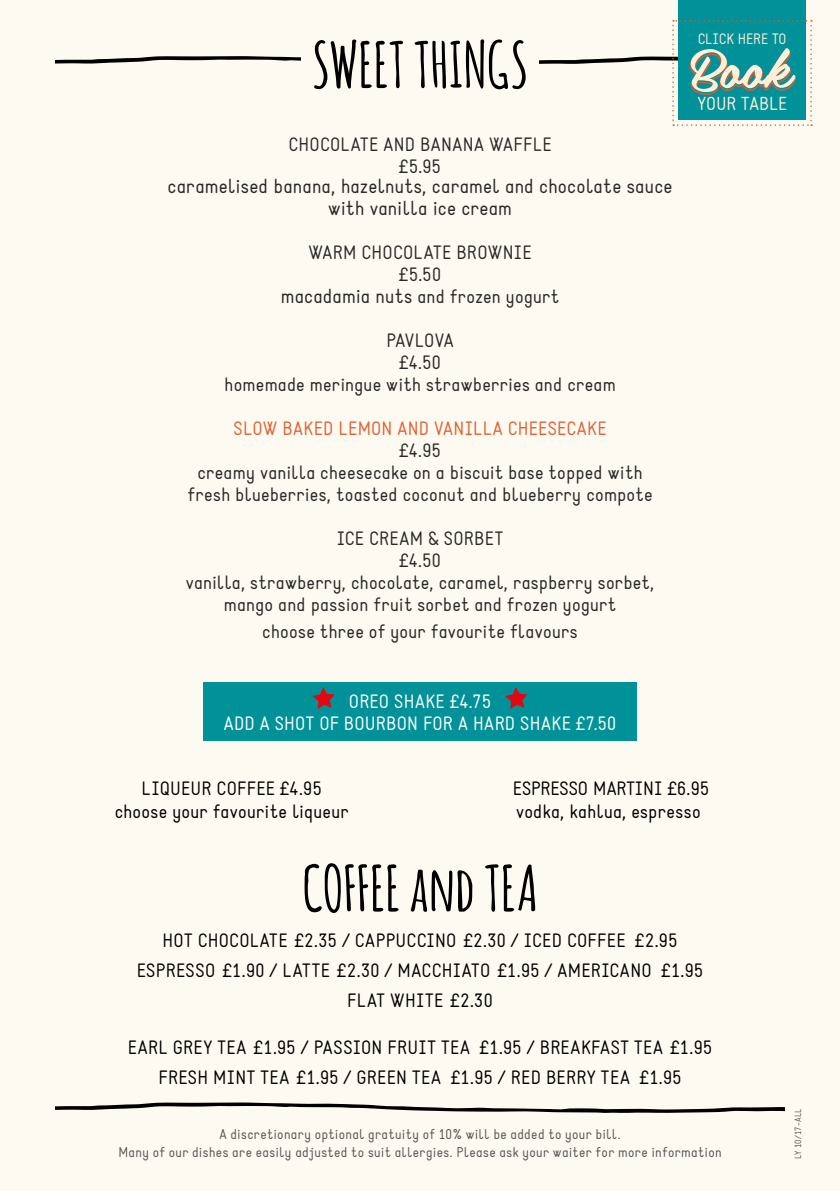
<style>
.page{position:relative;width:840px;height:1191px;background:#fff}
.page>*{position:absolute;margin:0;border:0;box-sizing:border-box;transform-origin:0 0}
.t1{font:700 62px "Amatic";letter-spacing:.02em;color:#000}
.t2{font:53.2px "Belinda";color:#ffeed8}
.t3{font:20px/22px "Static";letter-spacing:.01em;color:#282827;text-align:center}
.t4{font:19px/22px "Static";letter-spacing:.015em;color:#282827;text-align:center}
.t5{font:19px/30px "Static";letter-spacing:.02em;color:#000;text-align:center}
.t6{font:19px/22px "Static";letter-spacing:.02em;color:#fff;text-align:center}
.t7{font:19px "Static";letter-spacing:.025em;color:#e16133}
.t8{font:18.4px "Static";color:#ffefdb}
.t9{font:14.8px "Static";color:#ffefdb}
.t10{font:14px/18px "Static";letter-spacing:.025em;color:#575756;text-align:center}
.t11{font:9px "Static";letter-spacing:.025em;color:#575756}
.s1{font-size:20px}
</style>
<div class="page">
<div style="left:0;top:0;width:839px;height:1191px;background:#fcfaf1"></div>
<div style="left:203px;top:682px;width:433px;height:59px;background:#009298"></div>
<svg style="left:312px;top:687px;width:22px;height:22px"></svg>
<svg style="left:505px;top:687px;width:22px;height:22px"></svg>
<svg style="left:55px;top:56px;width:245px;height:8px"></svg>
<svg style="left:55px;top:1102px;width:729px;height:10px"></svg>
<div style="left:678px;top:0;width:127px;height:120px;background:#009298"></div>
<svg style="left:539px;top:20px;width:272px;height:106px"></svg>
<h1 class="t1" style="left:313px;top:21px;width:215px">SWEET THINGS</h1>
<p class="t4" style="left:288px;top:133px;width:264px">CHOCOLATE AND BANANA WAFFLE £5.95</p>
<p class="t3" style="left:167px;top:175px;width:506px">caramelised banana, hazelnuts, caramel and chocolate sauce with vanilla ice cream</p>
<p class="t4" style="left:281px;top:241px;width:280px">WARM CHOCOLATE BROWNIE<br>£5.50<br><span class="s1">macadamia nuts</span> and frozen yogurt</p>
<p class="t4" style="left:224px;top:329px;width:392px">PAVLOVA<br>£4.50<br>homemade meringue with strawberries and cream</p>
<p class="t7" style="left:233px;top:416px;width:374px">SLOW BAKED LEMON AND VANILLA CHEESECAKE</p>
<p class="t4" style="left:187px;top:439px;width:466px">£4.95<br>creamy vanilla cheesecake on a biscuit base topped with fresh blueberries, toasted coconut and blueberry compote</p>
<p class="t4" style="left:186px;top:527px;width:469px">ICE CREAM &amp; SORBET<br>£4.50<br>vanilla, strawberry, chocolate, caramel, raspberry sorbet, mango and passion fruit sorbet and frozen yogurt</p>
<p class="t4" style="left:262px;top:621px;width:317px">choose three of your favourite flavours</p>
<p class="t9" style="left:697px;top:30px;width:90px">CLICK HERE TO</p>
<h2 class="t2" style="left:690px;top:24px;width:101px">Book</h2>
<p class="t8" style="left:697px;top:92px;width:91px">YOUR TABLE</p>
<p class="t6" style="left:223px;top:690px;width:394px">OREO SHAKE £4.75<br>ADD A SHOT OF BOURBON FOR A HARD SHAKE £7.50</p>
<p class="t5" style="left:115px;top:778px;width:235px;line-height:22.8px">LIQUEUR COFFEE £4.95 choose your favourite liqueur</p>
<p class="t5" style="left:512px;top:778px;width:197px;line-height:22.8px;text-align:left">ESPRESSO MARTINI £6.95 vodka, kahlua, espresso</p>
<h1 class="t1" style="left:303px;top:844px;width:235px">COFFEE and TEA</h1>
<p class="t5" style="left:137px;top:926px;width:567px">HOT CHOCOLATE £2.35 / CAPPUCCINO £2.30 / ICED COFFEE £2.95<br>ESPRESSO £1.90 / LATTE £2.30 / MACCHIATO £1.95 / AMERICANO £1.95<br>FLAT WHITE £2.30</p>
<p class="t5" style="left:128px;top:1033px;width:585px">EARL GREY TEA £1.95 / PASSION FRUIT TEA £1.95 / BREAKFAST TEA £1.95<br>FRESH MINT TEA £1.95 / GREEN TEA £1.95 / RED BERRY TEA £1.95</p>
<p class="t10" style="left:118px;top:1125px;width:604px">A discretionary optional gratuity of 10% will be added to your bill.<br>Many of our dishes are easily adjusted to suit allergies. Please ask your waiter for more information</p>
<p class="t11" style="left:792px;top:1159px;width:52px;rotate:-90deg">LY 10/17-ALL</p>
</div>
